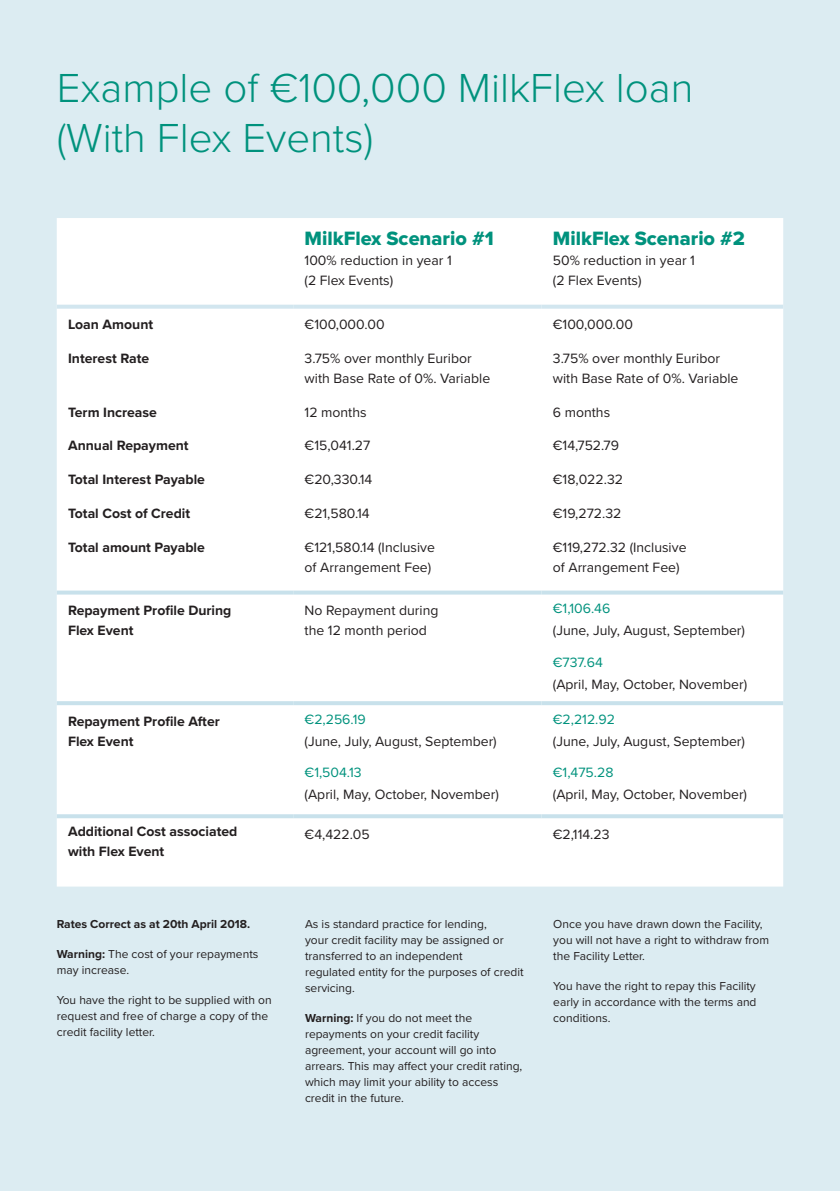
<style>
.page{position:relative;width:840px;height:1191px;background:#fff}
.page>*{position:absolute;margin:0;border:0;box-sizing:border-box;transform-origin:0 0}
.t1{font:300 42px/50.4px "Proxima Nova";color:#00927d}
.t2{font:20px "Proxima Nova Extrabld";color:#00927d}
.Table_Body{font:14px/20px "Proxima Nova";color:#231f20}
.Table_Body-2{font:700 14px/20px "Proxima Nova";color:#231f20}
.Ts_Cs{font:12px/16px "Proxima Nova";color:#231f20}
.Ts_Cs-2{font:700 12px "Proxima Nova";color:#231f20}
.s1{color:#00927d}
.s2{font-weight:700}
</style>
<div class="page">
<div style="left:0;top:0;width:839px;height:1191px;background:#dcecf2"></div>
<div style="left:57px;top:218px;width:725px;height:668px;background:#fff"></div>
<svg style="left:57px;top:305px;width:236px;height:4px"></svg>
<svg style="left:293px;top:305px;width:248px;height:4px"></svg>
<svg style="left:541px;top:305px;width:241px;height:4px"></svg>
<svg style="left:57px;top:590px;width:236px;height:4px"></svg>
<svg style="left:293px;top:590px;width:248px;height:4px"></svg>
<svg style="left:541px;top:590px;width:241px;height:4px"></svg>
<hr style="left:57px;top:701px;width:236px;height:4px;background:#c8e1eb">
<hr style="left:293px;top:701px;width:248px;height:4px;background:#c8e1eb">
<hr style="left:541px;top:701px;width:241px;height:4px;background:#c8e1eb">
<svg style="left:57px;top:814px;width:236px;height:4px"></svg>
<svg style="left:293px;top:814px;width:248px;height:4px"></svg>
<svg style="left:541px;top:814px;width:241px;height:4px"></svg>
<h1 class="t1" style="left:57px;top:63px;width:637px">Example of €100,000 MilkFlex loan (With Flex Events)</h1>
<h2 class="t2" style="left:304px;top:226px;width:190px">MilkFlex Scenario #1</h2>
<p class="Table_Body" style="left:304px;top:251px;width:149px">100% reduction in year 1 (2 Flex Events)</p>
<h2 class="t2" style="left:552px;top:226px;width:194px">MilkFlex Scenario #2</h2>
<p class="Table_Body" style="left:552px;top:251px;width:144px">50% reduction in year 1 (2 Flex Events)</p>
<p class="Table_Body-2" style="left:68px;top:315px;width:86px">Loan Amount</p>
<p class="Table_Body" style="left:304px;top:315px;width:82px">€100,000.00</p>
<p class="Table_Body" style="left:552px;top:315px;width:82px">€100,000.00</p>
<p class="Table_Body-2" style="left:68px;top:349px;width:82px">Interest Rate</p>
<p class="Table_Body" style="left:304px;top:348px;width:187px">3.75% over monthly Euribor with Base Rate of 0%. Variable</p>
<p class="Table_Body" style="left:552px;top:348px;width:187px">3.75% over monthly Euribor with Base Rate of 0%. Variable</p>
<p class="Table_Body-2" style="left:68px;top:402px;width:90px">Term Increase</p>
<p class="Table_Body" style="left:304px;top:402px;width:63px">12 months</p>
<p class="Table_Body" style="left:552px;top:402px;width:59px">6 months</p>
<p class="Table_Body-2" style="left:68px;top:436px;width:122px">Annual Repayment</p>
<p class="Table_Body" style="left:304px;top:436px;width:67px">€15,041.27</p>
<p class="Table_Body" style="left:552px;top:436px;width:68px">€14,752.79</p>
<p class="Table_Body-2" style="left:68px;top:470px;width:138px">Total Interest Payable</p>
<p class="Table_Body" style="left:304px;top:470px;width:69px">€20,330.14</p>
<p class="Table_Body" style="left:552px;top:470px;width:72px">€18,022.32</p>
<p class="Table_Body-2" style="left:68px;top:504px;width:123px">Total Cost of Credit</p>
<p class="Table_Body" style="left:304px;top:503px;width:67px">€21,580.14</p>
<p class="Table_Body" style="left:552px;top:503px;width:70px">€19,272.32</p>
<p class="Table_Body-2" style="left:68px;top:537px;width:138px">Total amount Payable</p>
<p class="Table_Body" style="left:304px;top:537px;width:132px">€121,580.14 (Inclusive of Arrangement Fee)</p>
<p class="Table_Body" style="left:552px;top:537px;width:135px">€119,272.32 (Inclusive of Arrangement Fee)</p>
<p class="Table_Body-2" style="left:68px;top:601px;width:165px">Repayment Profile During<br>Flex Event</p>
<p class="Table_Body" style="left:304px;top:600px;width:135px">No Repayment during the 12 month period</p>
<p class="Table_Body" style="left:552px;top:597px;width:193px;line-height:22px"><span class="s1">€1,106.46<br></span>(June, July, August, September)</p>
<p class="Table_Body" style="left:552px;top:651px;width:196px;line-height:22px"><span class="s1">€737.64<br></span>(April, May, October, November)</p>
<p class="Table_Body-2" style="left:68px;top:711px;width:153px">Repayment Profile After<br>Flex Event</p>
<p class="Table_Body" style="left:304px;top:708px;width:193px;line-height:22px"><span class="s1">€2,256.19<br></span>(June, July, August, September)</p>
<p class="Table_Body" style="left:552px;top:708px;width:193px;line-height:22px"><span class="s1">€2,212.92<br></span>(June, July, August, September)</p>
<p class="Table_Body" style="left:304px;top:762px;width:196px;line-height:22px"><span class="s1">€1,504.13<br></span>(April, May, October, November)</p>
<p class="Table_Body" style="left:552px;top:762px;width:196px;line-height:22px"><span class="s1">€1,475.28<br></span>(April, May, October, November)</p>
<p class="Table_Body-2" style="left:68px;top:821px;width:171px">Additional Cost associated with Flex Event</p>
<p class="Table_Body" style="left:304px;top:824px;width:67px">€4,422.05</p>
<p class="Table_Body" style="left:552px;top:824px;width:58px">€2,114.23</p>
<p class="Ts_Cs-2" style="left:57px;top:917px;width:195px">Rates Correct as at 20th April 2018.</p>
<p class="Ts_Cs" style="left:57px;top:946px;width:203px"><span class="s2">Warning:</span> The cost of your repayments may increase.</p>
<p class="Ts_Cs" style="left:57px;top:992px;width:216px">You have the right to be supplied with on request and free of charge a copy of the credit facility letter.</p>
<p class="Ts_Cs" style="left:305px;top:916px;width:220px">As is standard practice for lending,<br>your credit facility may be assigned or transferred to an independent<br>regulated entity for the purposes of credit servicing.</p>
<p class="Ts_Cs" style="left:305px;top:1010px;width:219px"><span class="s2">Warning:</span> If you do not meet the repayments on your credit facility agreement, your account will go into arrears. This may affect your credit rating, which may limit your ability to access credit in the future.</p>
<p class="Ts_Cs" style="left:553px;top:916px;width:217px">Once you have drawn down the Facility, you will not have a right to withdraw from the Facility Letter.</p>
<p class="Ts_Cs" style="left:553px;top:978px;width:204px;text-align:justify">You have the right to repay this Facility early in accordance with the terms and conditions.</p>
</div>
